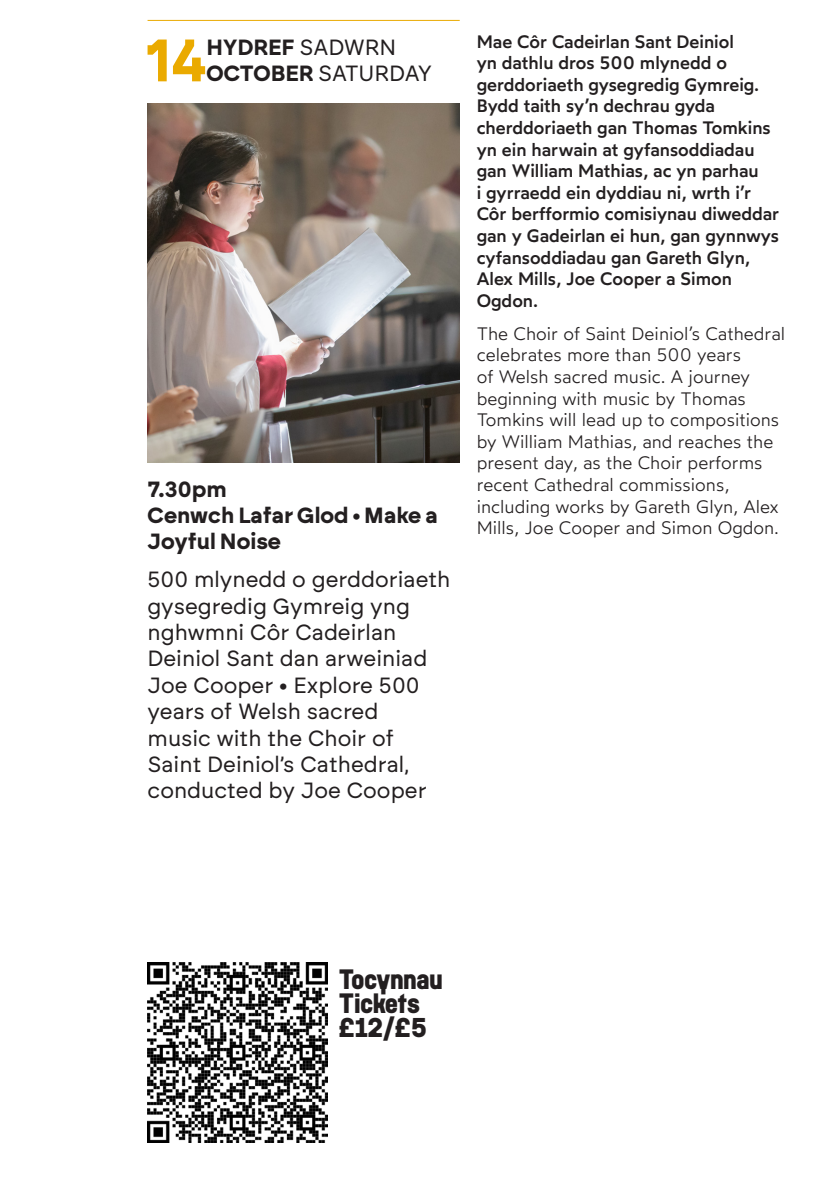
<style>
.page{position:relative;width:840px;height:1191px;background:#fff}
.page>*{position:absolute;margin:0;border:0;box-sizing:border-box;transform-origin:0 0}
.t1{font:700 59.8px "Brockmann";color:#eaaa00}
.t2{font:700 28px/24px "Doumbar Plate";color:#231f20}
.t3{font:22px/26.4px "Brockmann";color:#231f20}
.t4{font:700 22px/26.4px "Brockmann";color:#231f20}
.t5{font:500 18px/21.6px "Wotfard";color:#231f20}
.t6{font:300 18px/21.6px "Wotfard";color:#231f20}
.s1{font-weight:700}
</style>
<div class="page">
<hr style="left:147px;top:20px;width:312px;height:1px;background:#eaaa00">
<img style="left:147px;top:103px;width:312px;height:360px">
<img style="left:147px;top:962px;width:180px;height:180px">
<h1 class="t1" style="left:145px;top:23px;width:63px">14</h1>
<p class="t3" style="left:206px;top:34px;width:227px"><span class="s1">HYDREF</span> SADWRN<br><span class="s1">OCTOBER</span> SATURDAY</p>
<p class="t4" style="left:147px;top:475px;width:291px">7.30pm<br>Cenwch Lafar Glod • Make a<br>Joyful Noise</p>
<p class="t3" style="left:147px;top:566px;width:304px">500 mlynedd o gerddoriaeth gysegredig Gymreig yng nghwmni Côr Cadeirlan<br>Deiniol Sant dan arweiniad<br>Joe Cooper • Explore 500 years of Welsh sacred<br>music with the Choir of<br>Saint Deiniol’s Cathedral, conducted by Joe Cooper</p>
<p class="t5" style="left:476px;top:30px;width:304px">Mae Côr Cadeirlan Sant Deiniol<br>yn dathlu dros 500 mlynedd o gerddoriaeth gysegredig Gymreig.<br>Bydd taith sy’n dechrau gyda cherddoriaeth gan Thomas Tomkins yn ein harwain at gyfansoddiadau gan William Mathias, ac yn parhau<br>i gyrraedd ein dyddiau ni, wrth i’r<br>Côr berfformio comisiynau diweddar gan y Gadeirlan ei hun, gan gynnwys cyfansoddiadau gan Gareth Glyn,<br>Alex Mills, Joe Cooper a Simon<br>Ogdon.</p>
<p class="t6" style="left:476px;top:322px;width:310px">The Choir of Saint Deiniol’s Cathedral celebrates more than 500 years<br>of Welsh sacred music. A journey beginning with music by Thomas Tomkins will lead up to compositions by William Mathias, and reaches the present day, as the Choir performs recent Cathedral commissions, including works by Gareth Glyn, Alex Mills, Joe Cooper and Simon Ogdon.</p>
<h2 class="t2" style="left:339px;top:967px;width:105px">Tocynnau<br>Tickets £12/£5</h2>
</div>
